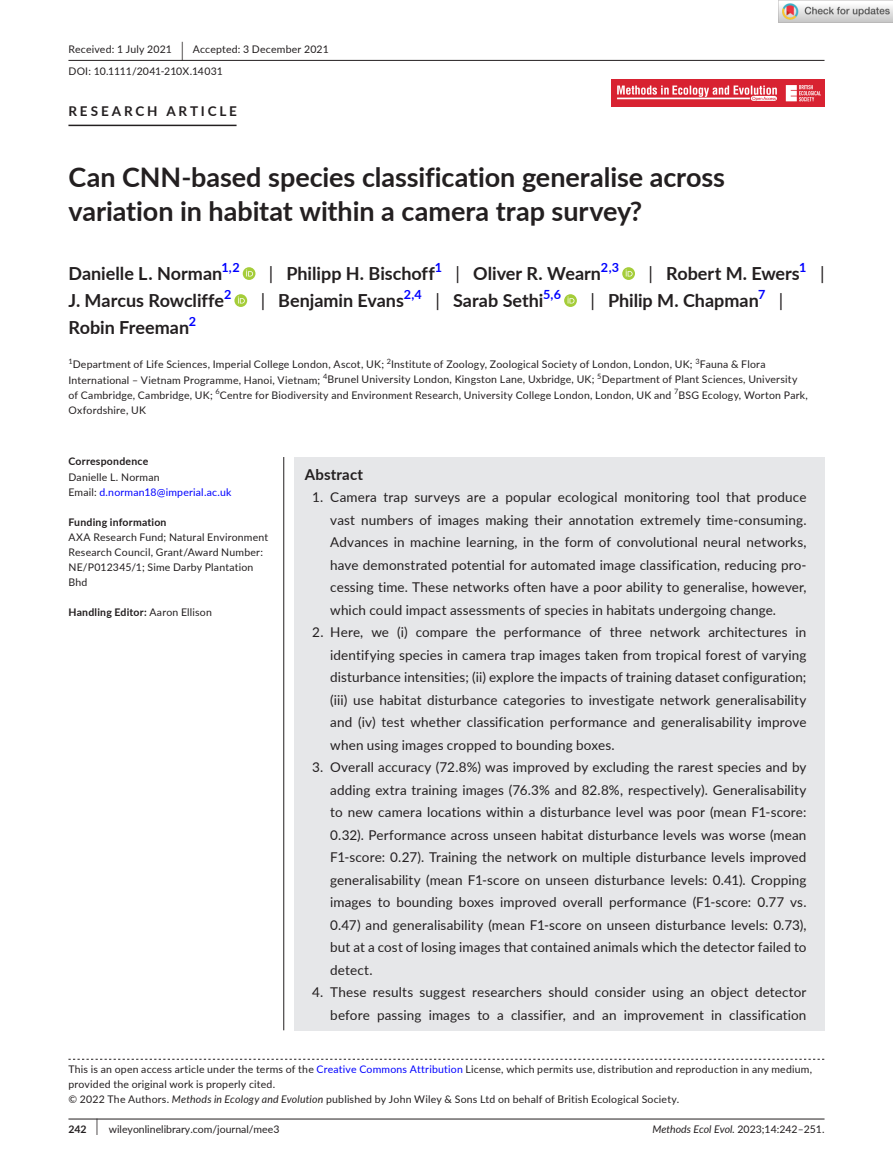
<style>
.page{position:relative;width:893px;height:1174px;background:#fff}
.page>*{position:absolute;margin:0;border:0;box-sizing:border-box;transform-origin:0 0}
.t1{font:700 27px/34.5px "Lato";letter-spacing:-.005em;color:#231f20}
.t2{font:700 18px "Lato";color:#231f20}
.t3{font:18px "Lato";color:#231f20}
.t4{font:700 15px "Lato";letter-spacing:.015em;color:#231f20}
.t5{font:13.5px/22.5px "Lato";letter-spacing:.01em;color:#231f20;text-align:justify}
.t6{font:700 13.5px "Lato";letter-spacing:.21em;color:#231f20}
.t7{font:700 12.6px "Lato";color:#00f}
.t8{font:10.5px/15px "Lato";letter-spacing:.02em;color:#231f20}
.t9{font:700 10.5px "Lato";letter-spacing:.02em;color:#231f20}
.t10{font:10.5px/15px "Lato";letter-spacing:.02em;color:#00f}
.t11{font:10.5px "Lato";color:#231f20}
.t12{font:italic 10.5px "Lato";color:#231f20}
.t13{font:7.35px "Lato";color:#231f20}
.s1{font-size:19.65px}
.s2{font-weight:400}
.s3{color:#231f20}
.s4{color:#00f}
.s5{font-style:italic}
.s6{font-weight:700}
.s7{font-size:17.4px}
.s8{font-style:normal}
</style>
<div class="page">
<hr style="left:68px;top:1118px;width:756px;height:1px;background:#231f20">
<img style="left:612px;top:79px;width:212px;height:27px">
<hr style="left:68px;top:60px;width:756px;height:1px;background:#231f20">
<hr style="left:68px;top:125px;width:169px;height:1px;background:#231f20">
<svg style="left:243px;top:267px;width:12px;height:13px"></svg>
<svg style="left:246px;top:269px;width:7px;height:7px"></svg>
<svg style="left:622px;top:267px;width:13px;height:13px"></svg>
<svg style="left:626px;top:269px;width:7px;height:7px"></svg>
<svg style="left:234px;top:294px;width:13px;height:13px"></svg>
<svg style="left:238px;top:296px;width:7px;height:7px"></svg>
<svg style="left:564px;top:294px;width:13px;height:13px"></svg>
<svg style="left:567px;top:296px;width:7px;height:7px"></svg>
<svg style="left:68px;top:1058px;width:756px;height:1px"></svg>
<div style="left:294px;top:457px;width:530px;height:573px;background:#e6e7e9"></div>
<hr style="left:283px;top:457px;width:1px;height:573px;background:#231f20">
<img style="left:779px;top:0;width:114px;height:23px">
<p class="t8" style="left:68px;top:38px;width:262px;line-height:21.8px">Received: 1 July 2021 <span class="s1">|</span> Accepted: 3 December 2021<br>DOI: 10.1111/2041-210X.14031</p>
<p class="t6" style="left:68px;top:101px;width:170px">RESEARCH ARTICLE</p>
<h1 class="t1" style="left:68px;top:159px;width:658px">Can CNN-based species classification generalise across variation in habitat within a camera trap survey?</h1>
<h2 class="t2" style="left:68px;top:260px;width:155px">Danielle L. Norman</h2>
<p class="t7" style="left:221px;top:258px;width:20px">1,2</p>
<h2 class="t2" style="left:269px;top:260px;width:167px"><span class="s2">|</span> Philipp H. Bischoff</h2>
<p class="t7" style="left:435px;top:258px;width:9px">1</p>
<h2 class="t2" style="left:456px;top:260px;width:147px"><span class="s2">|</span> Oliver R. Wearn</h2>
<p class="t7" style="left:601px;top:258px;width:20px">2,3</p>
<h2 class="t2" style="left:648px;top:260px;width:153px"><span class="s2">|</span> Robert M. Ewers</h2>
<p class="t7" style="left:799px;top:258px;width:9px">1</p>
<h2 class="t3" style="left:820px;top:260px;width:6px">|</h2>
<h2 class="t2" style="left:68px;top:287px;width:157px">J. Marcus Rowcliffe</h2>
<p class="t7" style="left:224px;top:285px;width:9px">2</p>
<h2 class="t2" style="left:261px;top:287px;width:145px"><span class="s2">|</span> Benjamin Evans</h2>
<p class="t7" style="left:404px;top:285px;width:20px">2,4</p>
<h2 class="t2" style="left:435px;top:287px;width:109px"><span class="s2">|</span> Sarab Sethi</h2>
<p class="t7" style="left:543px;top:285px;width:19px">5,6</p>
<h2 class="t2" style="left:590px;top:287px;width:170px"><span class="s2">|</span> Philip M. Chapman</h2>
<p class="t7" style="left:758px;top:285px;width:9px">7</p>
<h2 class="t3" style="left:779px;top:287px;width:6px">|</h2>
<h2 class="t2" style="left:68px;top:314px;width:122px">Robin Freeman</h2>
<p class="t7" style="left:189px;top:312px;width:9px">2</p>
<p class="t13" style="left:68px;top:356px;width:6px">1</p>
<p class="t8" style="left:73px;top:357px;width:313px">Department of Life Sciences, Imperial College London, Ascot, UK;</p>
<p class="t13" style="left:387px;top:356px;width:6px">2</p>
<p class="t8" style="left:391px;top:357px;width:303px">Institute of Zoology, Zoological Society of London, London, UK;</p>
<p class="t13" style="left:695px;top:356px;width:6px">3</p>
<p class="t8" style="left:700px;top:357px;width:67px">Fauna &amp; Flora</p>
<p class="t8" style="left:68px;top:372px;width:253px">International – Vietnam Programme, Hanoi, Vietnam;</p>
<p class="t13" style="left:323px;top:371px;width:6px">4</p>
<p class="t8" style="left:327px;top:372px;width:269px">Brunel University London, Kingston Lane, Uxbridge, UK;</p>
<p class="t13" style="left:597px;top:371px;width:6px">5</p>
<p class="t8" style="left:602px;top:372px;width:197px">Department of Plant Sciences, University</p>
<p class="t8" style="left:68px;top:387px;width:146px">of Cambridge, Cambridge, UK;</p>
<p class="t13" style="left:215px;top:386px;width:6px">6</p>
<p class="t8" style="left:220px;top:387px;width:453px">Centre for Biodiversity and Environment Research, University College London, London, UK and</p>
<p class="t13" style="left:674px;top:386px;width:6px">7</p>
<p class="t8" style="left:679px;top:387px;width:131px">BSG Ecology, Worton Park,</p>
<p class="t8" style="left:68px;top:402px;width:79px">Oxfordshire, UK</p>
<p class="t9" style="left:68px;top:454px;width:81px">Correspondence</p>
<p class="t10" style="left:68px;top:469px;width:165px"><span class="s3">Danielle L. Norman<br>Email:</span> d.norman18@imperial.ac.uk</p>
<p class="t9" style="left:68px;top:514px;width:100px">Funding information</p>
<p class="t8" style="left:68px;top:529px;width:201px">AXA Research Fund; Natural Environment<br>Research Council, Grant/Award Number:<br>NE/P012345/1; Sime Darby Plantation<br>Bhd</p>
<p class="t9" style="left:68px;top:604px;width:145px">Handling Editor: <span class="s2">Aaron Ellison</span></p>
<p class="t4" style="left:305px;top:463px;width:60px">Abstract</p>
<p class="t5" style="left:330px;top:485px;width:478px;text-indent:-18px">1. Camera trap surveys are a popular ecological monitoring tool that produce vast numbers of images making their annotation extremely time-consuming.<br>Advances in machine learning, in the form of convolutional neural networks, have demonstrated potential for automated image classification, reducing pro&shy;cessing time. These networks often have a poor ability to generalise, however, which could impact assessments of species in habitats undergoing change.</p>
<p class="t5" style="left:330px;top:620px;width:478px;text-indent:-18px">2. Here, we (i) compare the performance of three network architectures in identifying species in camera trap images taken from tropical forest of varying disturbance intensities; (ii) explore the impacts of training dataset configuration; (iii) use habitat disturbance categories to investigate network generalisability and (iv) test whether classification performance and generalisability improve when using images cropped to bounding boxes.</p>
<p class="t5" style="left:330px;top:755px;width:478px;text-indent:-18px">3. Overall accuracy (72.8%) was improved by excluding the rarest species and by adding extra training images (76.3% and 82.8%, respectively). Generalisability to new camera locations within a disturbance level was poor (mean F1-score:<br>0.32). Performance across unseen habitat disturbance levels was worse (mean F1-score: 0.27). Training the network on multiple disturbance levels improved generalisability (mean F1-score on unseen disturbance levels: 0.41). Cropping images to bounding boxes improved overall performance (F1-score: 0.77 vs.<br>0.47) and generalisability (mean F1-score on unseen disturbance levels: 0.73), but at a cost of losing images that contained animals which the detector failed to detect.</p>
<p class="t5" style="left:312px;top:980px;width:496px;text-align:right">4. These results suggest researchers should consider using an object detector before passing images to a classifier, and an improvement in classification</p>
<p class="t8" style="left:68px;top:1061px;width:745px">This is an open access article under the terms of the <span class="s4">Creative Commons Attribution</span> License, which permits use, distribution and reproduction in any medium, provided the original work is properly cited.<br>© 2022 The Authors. <span class="s5">Methods in Ecology and Evolution</span> published by John Wiley &amp; Sons Ltd on behalf of British Ecological Society.</p>
<p class="t11" style="left:68px;top:1121px;width:212px"><span class="s6">242</span> <span class="s7">|</span> wileyonlinelibrary.com/journal/mee3</p>
<p class="t12" style="left:652px;top:1121px;width:174px">Methods Ecol Evol. <span class="s8">2023;14:242–251.</span></p>
</div>
